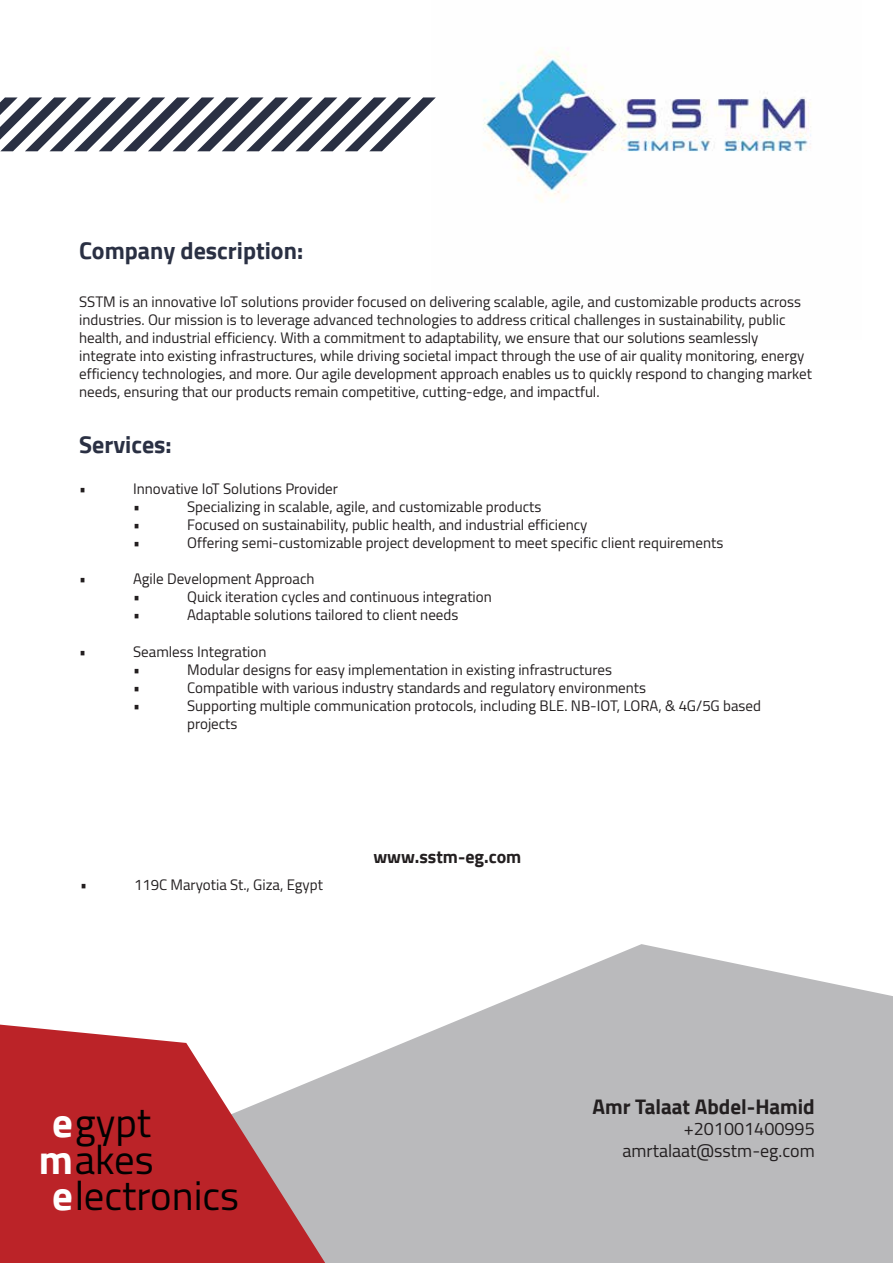
<style>
.page{position:relative;width:893px;height:1263px;background:#fff}
.page>*{position:absolute;margin:0;border:0;box-sizing:border-box;transform-origin:0 0}
.t1{font:40.8px "Cairo";color:#010101}
.t2{font:700 24px "Cairo";color:#2a3043}
.t3{font:700 21px "Cairo";color:#231f20}
.t4{font:18px/21.6px "Cairo";color:#231f20;text-align:right}
.t5{font:700 18px "Cairo";color:#231f20}
.t6{font:15px/18px "Cairo";color:#231f20}
.s1{font-weight:700;color:#fff}
</style>
<div class="page">
<img style="left:483px;top:48px;width:328px;height:154px">
<svg style="left:325px;top:944px;width:568px;height:319px;background:#c4c4c6"></svg>
<svg style="left:0;top:1024px;width:325px;height:239px;background:#c45356"></svg>
<svg style="left:0;top:97px;width:436px;height:54px"></svg>
<h2 class="t2" style="left:79px;top:237px;width:225px">Company description:</h2>
<p class="t6" style="left:79px;top:293px;width:734px">SSTM is an innovative IoT solutions provider focused on delivering scalable, agile, and customizable products across industries. Our mission is to leverage advanced technologies to address critical challenges in sustainability, public health, and industrial efficiency. With a commitment to adaptability, we ensure that our solutions seamlessly integrate into existing infrastructures, while driving societal impact through the use of air quality monitoring, energy efficiency technologies, and more. Our agile development approach enables us to quickly respond to changing market needs, ensuring that our products remain competitive, cutting-edge, and impactful.</p>
<h2 class="t2" style="left:79px;top:431px;width:94px">Services:</h2>
<p class="t6" style="left:79px;top:480px;width:9px">•</p>
<p class="t6" style="left:133px;top:480px;width:206px">Innovative IoT Solutions Provider •</p>
<p class="t6" style="left:187px;top:498px;width:356px">Specializing in scalable, agile, and customizable products</p>
<p class="t6" style="left:133px;top:516px;width:9px">•</p>
<p class="t6" style="left:187px;top:516px;width:402px">Focused on sustainability, public health, and industrial efficiency</p>
<p class="t6" style="left:133px;top:534px;width:9px">•</p>
<p class="t6" style="left:187px;top:534px;width:538px">Offering semi-customizable project development to meet specific client requirements</p>
<p class="t6" style="left:79px;top:570px;width:9px">•</p>
<p class="t6" style="left:133px;top:570px;width:183px">Agile Development Approach •</p>
<p class="t6" style="left:187px;top:588px;width:306px">Quick iteration cycles and continuous integration</p>
<p class="t6" style="left:133px;top:606px;width:9px">•</p>
<p class="t6" style="left:187px;top:606px;width:273px">Adaptable solutions tailored to client needs</p>
<p class="t6" style="left:79px;top:642px;width:9px">•</p>
<p class="t6" style="left:133px;top:642px;width:135px">Seamless Integration •</p>
<p class="t6" style="left:187px;top:660px;width:426px">Modular designs for easy implementation in existing infrastructures</p>
<p class="t6" style="left:133px;top:678px;width:9px">•</p>
<p class="t6" style="left:187px;top:678px;width:460px">Compatible with various industry standards and regulatory environments</p>
<p class="t6" style="left:133px;top:696px;width:9px">•</p>
<p class="t6" style="left:187px;top:696px;width:575px">Supporting multiple communication protocols, including BLE. NB-IOT, LORA, &amp; 4G/5G based projects</p>
<p class="t6" style="left:80px;top:876px;width:9px">•</p>
<p class="t6" style="left:134px;top:876px;width:190px">119C Maryotia St., Giza, Egypt</p>
<p class="t5" style="left:373px;top:846px;width:150px">www.sstm-eg.com</p>
<h1 class="t1" style="left:52px;top:1089px;width:100px"><span class="s1">e</span>gypt</h1>
<h1 class="t1" style="left:39px;top:1125px;width:116px"><span class="s1">m</span>akes</h1>
<h1 class="t1" style="left:52px;top:1162px;width:188px"><span class="s1">e</span>lectronics</h1>
<h3 class="t3" style="left:592px;top:1094px;width:224px">Amr Talaat Abdel-Hamid</h3>
<p class="t4" style="left:622px;top:1118px;width:194px">+201001400995 amrtalaat@sstm-eg.com</p>
</div>
